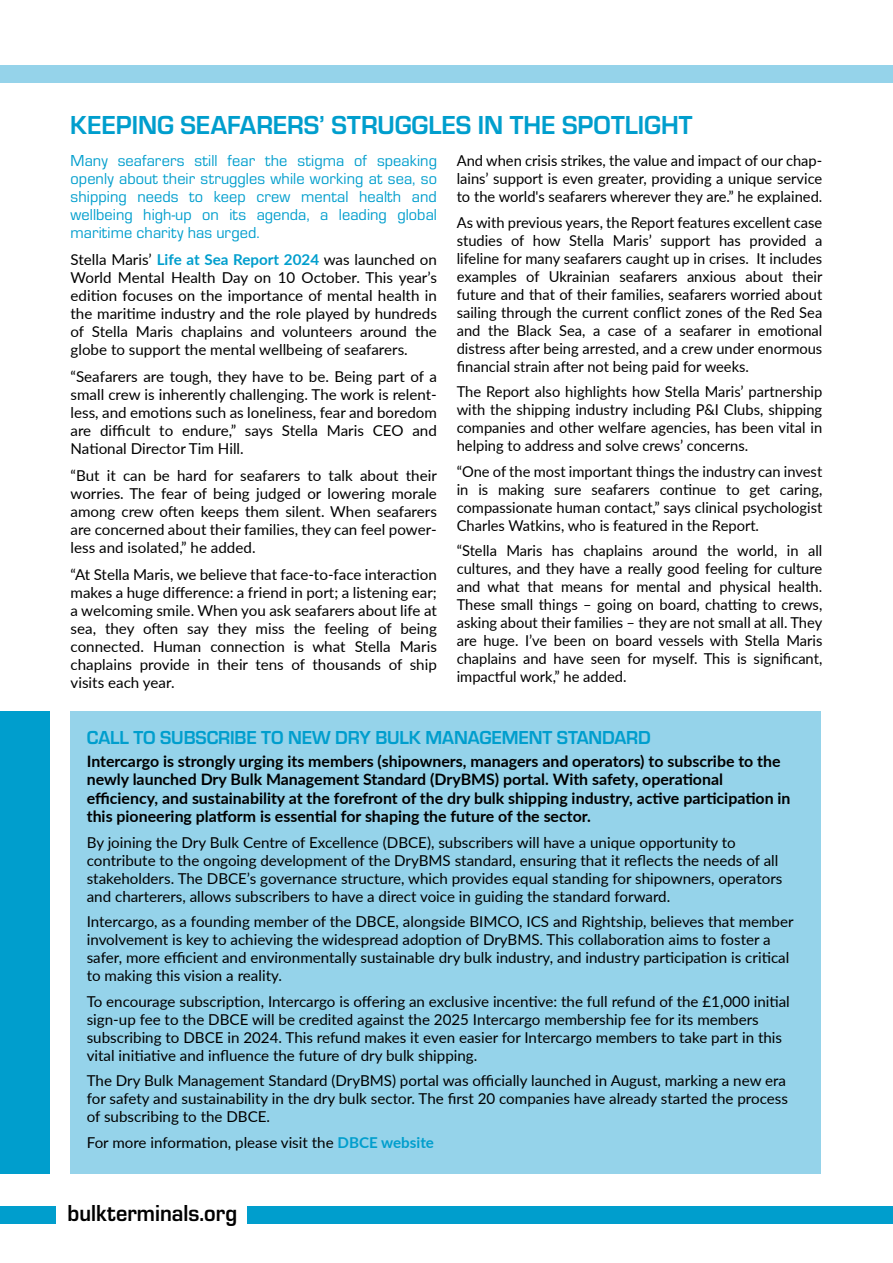
<style>
.page{position:relative;width:893px;height:1263px;background:#fff}
.page>*{position:absolute;margin:0;border:0;box-sizing:border-box;transform-origin:0 0}
.t1{font:700 27px "Eurostile";color:#009ecd;scale:.96 1}
.t2{font:700 24px "Eurostile";color:#000;scale:.93 1}
.t3{font:700 19.5px "Eurostile";letter-spacing:-.005em;color:#009ecd;scale:.96 1}
.t4{font:16.5px/18px "Eurostile";letter-spacing:.005em;color:#009ecd;text-align:justify}
.t5{font:700 15.75px/18.5px "Lato";color:#000}
.t6{font:15px/18px "Lato";color:#000;text-align:justify}
.s1{font-weight:700;color:#009ecd}
</style>
<div class="page">
<div style="left:0;top:65px;width:893px;height:18px;background:#95d3ea"></div>
<div style="left:248px;top:1206px;width:645px;height:18px;background:#009ecd"></div>
<div style="left:0;top:1206px;width:56px;height:18px;background:#009ecd"></div>
<div style="left:70px;top:711px;width:750px;height:462px;background:#95d3ea"></div>
<div style="left:0;top:711px;width:49px;height:462px;background:#009ecd"></div>
<h1 class="t1" style="left:70px;top:106px;width:650px">KEEPING SEAFARERS’ STRUGGLES IN THE SPOTLIGHT</h1>
<p class="t4" style="left:71px;top:150px;width:368px">Many seafarers still fear the stigma of speaking openly about their struggles while working at sea, so shipping needs to keep crew mental health and wellbeing high-up on its agenda, a leading global maritime charity has urged.</p>
<p class="t6" style="left:71px;top:249px;width:368px">Stella Maris’ <span class="s1">Life at Sea Report 2024</span> was launched on World Mental Health Day on 10 October. This year’s edition focuses on the importance of mental health in the maritime industry and the role played by hundreds of Stella Maris chaplains and volunteers around the globe to support the mental wellbeing of seafarers.</p>
<p class="t6" style="left:71px;top:366px;width:368px">“Seafarers are tough, they have to be. Being part of a small crew is inherently challenging. The work is relent&shy;less, and emotions such as loneliness, fear and boredom are difficult to endure,” says Stella Maris CEO and National Director Tim Hill.</p>
<p class="t6" style="left:71px;top:465px;width:368px">“But it can be hard for seafarers to talk about their worries. The fear of being judged or lowering morale among crew often keeps them silent. When seafarers are concerned about their families, they can feel power&shy;less and isolated,” he added.</p>
<p class="t6" style="left:71px;top:564px;width:368px">“At Stella Maris, we believe that face-to-face interaction makes a huge difference: a friend in port; a listening ear; a welcoming smile. When you ask seafarers about life at sea, they often say they miss the feeling of being connected. Human connection is what Stella Maris chaplains provide in their tens of thousands of ship visits each year.</p>
<p class="t6" style="left:457px;top:151px;width:367px">And when crisis strikes, the value and impact of our chap&shy;lains’ support is even greater, providing a unique service to the world's seafarers wherever they are.” he explained.</p>
<p class="t6" style="left:457px;top:213px;width:367px">As with previous years, the Report features excellent case studies of how Stella Maris’ support has provided a lifeline for many seafarers caught up in crises. It includes examples of Ukrainian seafarers anxious about their future and that of their families, seafarers worried about sailing through the current conflict zones of the Red Sea and the Black Sea, a case of a seafarer in emotional distress after being arrested, and a crew under enormous financial strain after not being paid for weeks.</p>
<p class="t6" style="left:457px;top:382px;width:367px">The Report also highlights how Stella Maris’ partnership with the shipping industry including P&amp;I Clubs, shipping companies and other welfare agencies, has been vital in helping to address and solve crews’ concerns.</p>
<p class="t6" style="left:457px;top:462px;width:367px">“One of the most important things the industry can invest in is making sure seafarers continue to get caring, compassionate human contact,” says clinical psychologist Charles Watkins, who is featured in the Report.</p>
<p class="t6" style="left:457px;top:541px;width:367px">“Stella Maris has chaplains around the world, in all cultures, and they have a really good feeling for culture and what that means for mental and physical health.<br>These small things – going on board, chatting to crews, asking about their families – they are not small at all. They are huge. I’ve been on board vessels with Stella Maris chaplains and have seen for myself. This is significant, impactful work,” he added.</p>
<h3 class="t3" style="left:87px;top:723px;width:589px">CALL TO SUBSCRIBE TO NEW DRY BULK MANAGEMENT STANDARD</h3>
<p class="t5" style="left:87px;top:751px;width:705px">Intercargo is strongly urging its members (shipowners, managers and operators) to subscribe to the newly launched Dry Bulk Management Standard (DryBMS) portal. With safety, operational efficiency, and sustainability at the forefront of the dry bulk shipping industry, active participation in this pioneering platform is essential for shaping the future of the sector.</p>
<p class="t6" style="left:87px;top:833px;width:697px;text-align:left">By joining the Dry Bulk Centre of Excellence (DBCE), subscribers will have a unique opportunity to contribute to the ongoing development of the DryBMS standard, ensuring that it reflects the needs of all stakeholders. The DBCE’s governance structure, which provides equal standing for shipowners, operators and charterers, allows subscribers to have a direct voice in guiding the standard forward.</p>
<p class="t6" style="left:87px;top:912px;width:708px;text-align:left">Intercargo, as a founding member of the DBCE, alongside BIMCO, ICS and Rightship, believes that member involvement is key to achieving the widespread adoption of DryBMS. This collaboration aims to foster a safer, more efficient and environmentally sustainable dry bulk industry, and industry participation is critical to making this vision a reality.</p>
<p class="t6" style="left:87px;top:992px;width:705px;text-align:left">To encourage subscription, Intercargo is offering an exclusive incentive: the full refund of the £1,000 initial sign-up fee to the DBCE will be credited against the 2025 Intercargo membership fee for its members subscribing to DBCE in 2024. This refund makes it even easier for Intercargo members to take part in this vital initiative and influence the future of dry bulk shipping.</p>
<p class="t6" style="left:87px;top:1071px;width:703px;text-align:left">The Dry Bulk Management Standard (DryBMS) portal was officially launched in August, marking a new era for safety and sustainability in the dry bulk sector. The first 20 companies have already started the process of subscribing to the DBCE.</p>
<p class="t6" style="left:87px;top:1133px;width:349px">For more information, please visit the <span class="s1">DBCE website</span></p>
<h2 class="t2" style="left:67px;top:1195px;width:184px">bulkterminals.org</h2>
</div>
